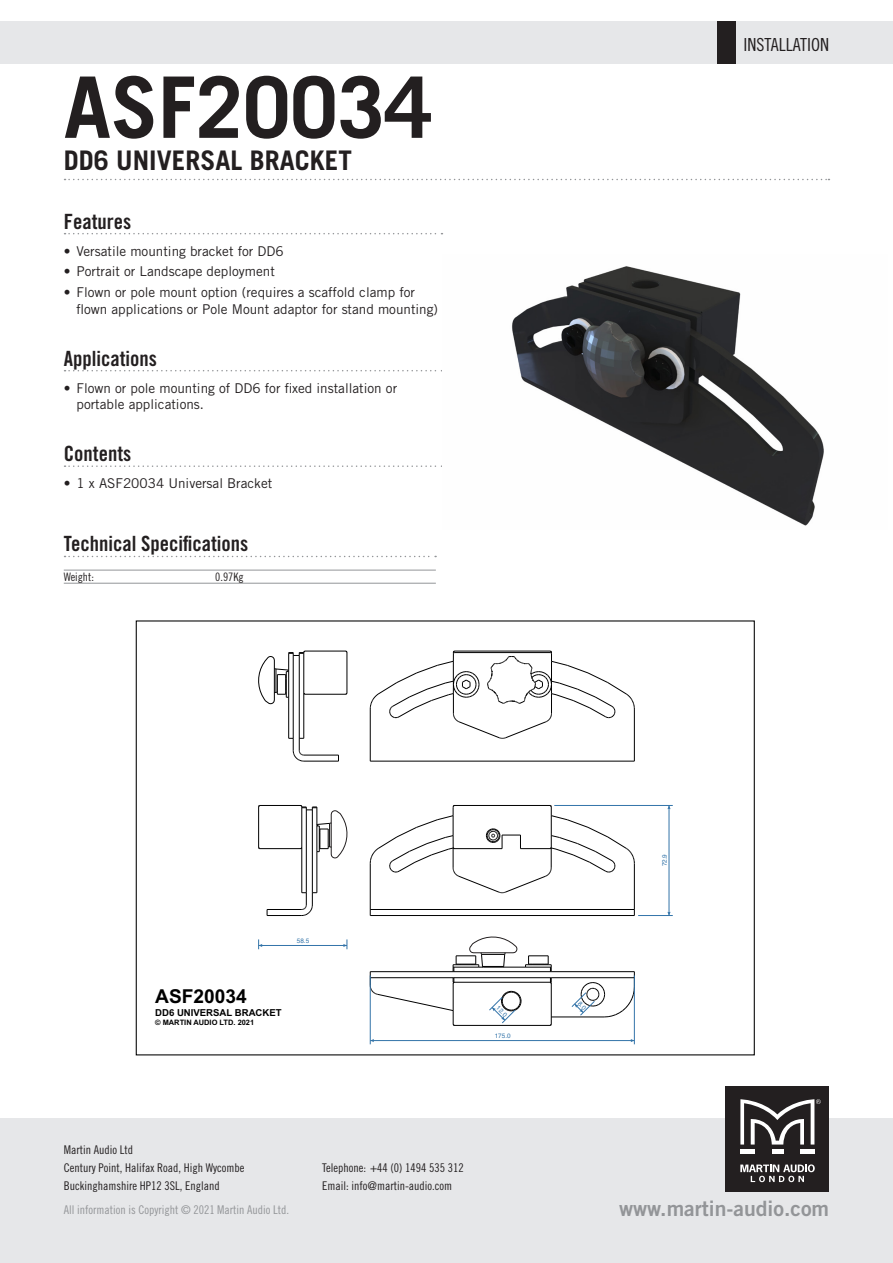
<style>
.page{position:relative;width:893px;height:1263px;background:#fff}
.page>*{position:absolute;margin:0;border:0;box-sizing:border-box;transform-origin:0 0}
.t1{font:700 84.9px "Trade Gothic";color:#231f20}
.t2{font:700 27px "Trade Gothic";color:#231f20}
.t3{font:21.15px "Trade Gothic Bold Two";color:#939598}
.t4{font:21px "Trade Gothic Bold Cond Twenty";color:#231f20}
.t5{font:700 19.2px "Arial";color:#000}
.t6{font:18px "Trade Gothic Cond Eighteen";color:#231f20}
.t7{font:13.5px/16.5px "Trade Gothic";color:#231f20}
.t8{font:12px/18px "Trade Gothic Cond Eighteen";color:#231f20}
.t9{font:12px "Trade Gothic Cond Eighteen";color:#939598}
.t10{font:11.7px "Trade Gothic Cond Eighteen";color:#231f20}
.t11{font:700 9.6px "Arial";color:#000}
.t12{font:700 7.5px "Arial";color:#000}
.t13{font:6.45px "Helvetica";color:#3374a9}
</style>
<div class="page">
<div style="left:0;top:21px;width:893px;height:43px;background:#e6e7e9"></div>
<div style="left:0;top:1118px;width:893px;height:145px;background:#e6e7e9"></div>
<div style="left:725px;top:1086px;width:104px;height:106px;background:#231f20"></div>
<div style="left:740px;top:1149px;width:15px;height:5px;background:#fff"></div>
<div style="left:800px;top:1149px;width:14px;height:5px;background:#fff"></div>
<div style="left:772px;top:1149px;width:11px;height:5px;background:#fff"></div>
<svg style="left:740px;top:1164px;width:75px;height:18px"></svg>
<svg style="left:740px;top:1099px;width:81px;height:45px"></svg>
<div style="left:717px;top:21px;width:18px;height:43px;background:#231f20"></div>
<svg style="left:65px;top:233px;width:377px;height:1px"></svg>
<svg style="left:65px;top:370px;width:377px;height:1px"></svg>
<svg style="left:65px;top:465px;width:377px;height:2px"></svg>
<img style="left:512px;top:266px;width:312px;height:260px">
<svg style="left:65px;top:179px;width:764px;height:1px"></svg>
<svg style="left:65px;top:556px;width:371px;height:1px"></svg>
<hr style="left:64px;top:570px;width:372px;height:1px;background:#939598">
<hr style="left:64px;top:583px;width:372px;height:1px;background:#939598">
<hr style="left:551px;top:1017px;width:53px;height:1px;background:#000">
<hr style="left:305px;top:694px;width:41px;height:1px;background:#000">
<hr style="left:259px;top:848px;width:42px;height:1px;background:#000">
<svg style="left:289px;top:738px;width:15px;height:24px"></svg>
<svg style="left:302px;top:892px;width:15px;height:24px"></svg>
<hr style="left:551px;top:977px;width:83px;height:1px;background:#000">
<hr style="left:551px;top:971px;width:83px;height:1px;background:#000">
<hr style="left:634px;top:863px;width:1px;height:46px;background:#000">
<hr style="left:370px;top:863px;width:1px;height:46px;background:#000">
<hr style="left:370px;top:915px;width:264px;height:1px;background:#000">
<hr style="left:370px;top:909px;width:264px;height:1px;background:#000">
<svg style="left:370px;top:805px;width:265px;height:88px"></svg>
<hr style="left:370px;top:709px;width:1px;height:52px;background:#000">
<hr style="left:634px;top:709px;width:1px;height:52px;background:#000">
<hr style="left:370px;top:761px;width:264px;height:1px;background:#000">
<hr style="left:288px;top:697px;width:1px;height:41px;background:#000">
<hr style="left:305px;top:651px;width:41px;height:1px;background:#000">
<hr style="left:347px;top:652px;width:1px;height:41px;background:#000">
<hr style="left:304px;top:761px;width:34px;height:1px;background:#000">
<hr style="left:304px;top:755px;width:34px;height:1px;background:#000">
<hr style="left:304px;top:693px;width:1px;height:45px;background:#000">
<hr style="left:317px;top:852px;width:1px;height:41px;background:#000">
<hr style="left:259px;top:805px;width:42px;height:1px;background:#000">
<hr style="left:258px;top:806px;width:1px;height:42px;background:#000">
<hr style="left:267px;top:915px;width:35px;height:1px;background:#000">
<hr style="left:312px;top:810px;width:1px;height:83px;background:#000">
<hr style="left:267px;top:909px;width:35px;height:1px;background:#000">
<hr style="left:302px;top:848px;width:1px;height:45px;background:#000">
<svg style="left:258px;top:651px;width:47px;height:53px"></svg>
<hr style="left:299px;top:655px;width:1px;height:83px;background:#000">
<hr style="left:293px;top:655px;width:1px;height:83px;background:#000">
<svg style="left:301px;top:805px;width:46px;height:53px"></svg>
<hr style="left:306px;top:810px;width:1px;height:83px;background:#000">
<svg style="left:370px;top:651px;width:265px;height:88px"></svg>
<hr style="left:634px;top:975px;width:1px;height:69px;background:#3374a9">
<hr style="left:370px;top:975px;width:1px;height:69px;background:#3374a9">
<hr style="left:370px;top:1040px;width:264px;height:1px;background:#3374a9">
<hr style="left:554px;top:805px;width:119px;height:1px;background:#3374a9">
<hr style="left:638px;top:915px;width:35px;height:1px;background:#3374a9">
<hr style="left:669px;top:805px;width:1px;height:110px;background:#3374a9">
<hr style="left:259px;top:945px;width:88px;height:1px;background:#3374a9">
<svg style="left:258px;top:939px;width:4px;height:10px"></svg>
<svg style="left:343px;top:939px;width:5px;height:10px"></svg>
<svg style="left:370px;top:937px;width:182px;height:89px"></svg>
<svg style="left:572px;top:972px;width:63px;height:45px"></svg>
<h1 class="t1" style="left:64px;top:55px;width:370px">ASF20034</h1>
<h2 class="t2" style="left:64px;top:144px;width:290px">DD6 UNIVERSAL BRACKET</h2>
<h3 class="t4" style="left:64px;top:208px;width:69px">Features</h3>
<p class="t7" style="left:64px;top:242px;width:221px">• Versatile mounting bracket for DD6</p>
<p class="t7" style="left:64px;top:263px;width:213px">• Portrait or Landscape deployment</p>
<p class="t7" style="left:77px;top:284px;width:363px;text-indent:-13px">• Flown or pole mount option (requires a scaffold clamp for flown applications or Pole Mount adaptor for stand mounting)</p>
<h3 class="t4" style="left:64px;top:345px;width:95px">Applications</h3>
<p class="t7" style="left:77px;top:379px;width:322px;text-indent:-13px">• Flown or pole mounting of DD6 for fixed installation or portable applications.</p>
<h3 class="t4" style="left:64px;top:441px;width:69px">Contents</h3>
<p class="t7" style="left:64px;top:475px;width:210px">• 1 x ASF20034 Universal Bracket</p>
<h3 class="t4" style="left:64px;top:531px;width:186px">Technical Specifications</h3>
<p class="t10" style="left:64px;top:570px;width:32px">Weight:</p>
<p class="t10" style="left:215px;top:570px;width:30px">0.97Kg</p>
<p class="t13" style="left:297px;top:937px;width:14px">58.5</p>
<h3 class="t5" style="left:155px;top:985px;width:93px">ASF20034</h3>
<p class="t11" style="left:155px;top:1007px;width:128px">DD6 UNIVERSAL BRACKET</p>
<p class="t12" style="left:155px;top:1018px;width:101px">© MARTIN AUDIO LTD. 2021</p>
<p class="t13" style="left:500px;top:1004px;width:14px;rotate:45deg">12.0</p>
<p class="t13" style="left:495px;top:1032px;width:17px">175.0</p>
<p class="t8" style="left:64px;top:1140px;width:182px">Martin Audio Ltd<br>Century Point, Halifax Road, High Wycombe<br>Buckinghamshire HP12 3SL, England</p>
<p class="t9" style="left:64px;top:1202px;width:227px">All information is Copyright © 2021 Martin Audio Ltd.</p>
<p class="t8" style="left:322px;top:1158px;width:143px">Telephone: +44 (0) 1494 535 312<br>Email: info@martin-audio.com</p>
<h3 class="t6" style="left:743px;top:34px;width:87px">INSTALLATION</h3>
<p class="t13" style="left:661px;top:866px;width:14px;rotate:-90deg">72.9</p>
<h3 class="t3" style="left:619px;top:1196px;width:212px">www.martin-audio.com</h3>
</div>
